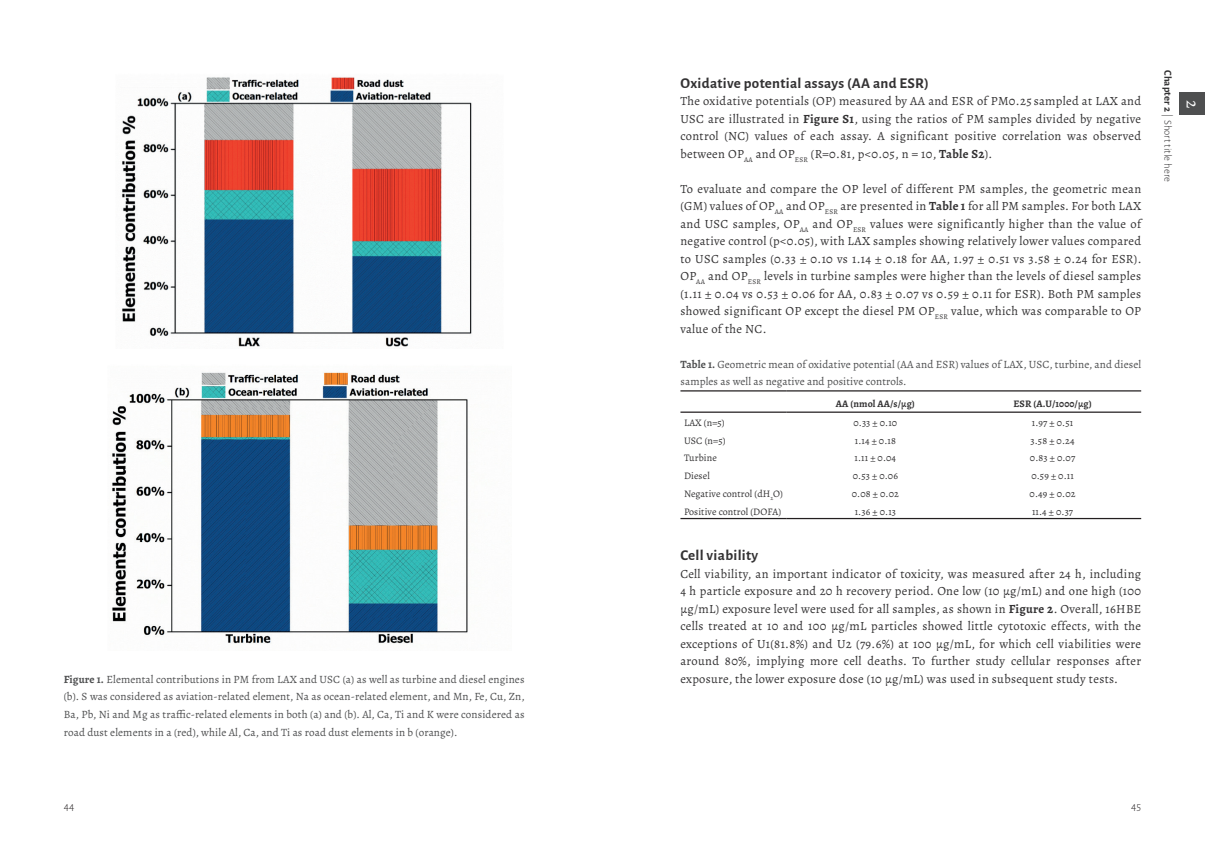
<style>
.page{position:relative;width:1205px;height:851px;background:#fff}
.page>*{position:absolute;margin:0;border:0;box-sizing:border-box;transform-origin:0 0}
.t1{font:17.5px "Alegreya";color:#fff}
.t2{font:700 15px "Alegreya Sans";letter-spacing:.02em;color:#333233}
.t3{font:12.5px/17.5px "Alegreya";letter-spacing:.025em;color:#333233;text-align:justify}
.t4{font:300 11.25px "Alegreya Sans";color:#231f20}
.t5{font:11.12px/17.5px "Alegreya";letter-spacing:.01em;color:#4e4f50;text-align:justify}
.t6{font:300 10.62px "Alegreya Sans";letter-spacing:.01em;color:#333233}
.t7{font:10px "Alegreya";letter-spacing:.01em;color:#333233}
.t8{font:700 10px "Alegreya";letter-spacing:.01em;color:#333233}
.s1{font-weight:700}
</style>
<div class="page">
<div style="left:1179px;top:93px;width:26px;height:22px;background:#4e4f50"></div>
<img style="left:122px;top:77px;width:350px;height:270px">
<img style="left:111px;top:372px;width:357px;height:272px">
<hr style="left:680px;top:390px;width:107px;height:1px;background:#231f20">
<hr style="left:787px;top:390px;width:177px;height:1px;background:#231f20">
<hr style="left:964px;top:390px;width:177px;height:1px;background:#231f20">
<hr style="left:680px;top:411px;width:107px;height:2px;background:#231f20">
<hr style="left:787px;top:411px;width:177px;height:2px;background:#231f20">
<hr style="left:964px;top:411px;width:177px;height:2px;background:#231f20">
<hr style="left:680px;top:518px;width:107px;height:1px;background:#231f20">
<hr style="left:787px;top:518px;width:177px;height:1px;background:#231f20">
<hr style="left:964px;top:518px;width:177px;height:1px;background:#231f20">
<p class="t5" style="left:64px;top:670px;width:462px"><span class="s1">Figure 1.</span> Elemental contributions in PM from LAX and USC (a) as well as turbine and diesel engines (b). S was considered as aviation-related element, Na as ocean-related element, and Mn, Fe, Cu, Zn, Ba, Pb, Ni and Mg as traffic-related elements in both (a) and (b). Al, Ca, Ti and K were considered as road dust elements in a (red), while Al, Ca, and Ti as road dust elements in b (orange).</p>
<p class="t2" style="left:680px;top:72px;width:250px">Oxidative potential assays (AA and ESR)</p>
<p class="t3" style="left:680px;top:92px;width:462px">The oxidative potentials (OP) measured by AA and ESR of PM0.25 sampled at LAX and USC are illustrated in <span class="s1">Figure S1</span>, using the ratios of PM samples divided by negative control (NC) values of each assay. A significant positive correlation was observed between OP<sub>AA</sub> and OP<sub>ESR</sub> (R=0.81, p&lt;0.05, n = 10, <span class="s1">Table S2</span>).</p>
<p class="t3" style="left:680px;top:180px;width:462px">To evaluate and compare the OP level of different PM samples, the geometric mean (GM) values of OP<sub>AA</sub> and OP<sub>ESR</sub> are presented in <span class="s1">Table 1</span> for all PM samples. For both LAX and USC samples, OP<sub>AA</sub> and OP<sub>ESR</sub> values were significantly higher than the value of negative control (p&lt;0.05), with LAX samples showing relatively lower values compared to USC samples (0.33 ± 0.10 vs 1.14 ± 0.18 for AA, 1.97 ± 0.51 vs 3.58 ± 0.24 for ESR).<br>OP<sub>AA</sub> and OP<sub>ESR</sub> levels in turbine samples were higher than the levels of diesel samples (1.11 ± 0.04 vs 0.53 ± 0.06 for AA, 0.83 ± 0.07 vs 0.59 ± 0.11 for ESR). Both PM samples showed significant OP except the diesel PM OP<sub>ESR</sub> value, which was comparable to OP value of the NC.</p>
<p class="t5" style="left:680px;top:355px;width:462px"><span class="s1">Table 1.</span> Geometric mean of oxidative potential (AA and ESR) values of LAX, USC, turbine, and diesel samples as well as negative and positive controls.</p>
<p class="t8" style="left:836px;top:396px;width:80px">AA (nmol AA/s/μg)</p>
<p class="t8" style="left:1013px;top:396px;width:80px">ESR (A.U/1000/μg)</p>
<p class="t7" style="left:684px;top:416px;width:42px">LAX (n=5)</p>
<p class="t7" style="left:853px;top:416px;width:45px">0.33 ± 0.10</p>
<p class="t7" style="left:1032px;top:416px;width:43px">1.97 ± 0.51</p>
<p class="t7" style="left:684px;top:434px;width:43px">USC (n=5)</p>
<p class="t7" style="left:855px;top:434px;width:43px">1.14 ± 0.18</p>
<p class="t7" style="left:1030px;top:434px;width:46px">3.58 ± 0.24</p>
<p class="t7" style="left:684px;top:451px;width:34px">Turbine</p>
<p class="t7" style="left:854px;top:451px;width:43px">1.11 ± 0.04</p>
<p class="t7" style="left:1030px;top:451px;width:47px">0.83 ± 0.07</p>
<p class="t7" style="left:684px;top:469px;width:27px">Diesel</p>
<p class="t7" style="left:853px;top:469px;width:47px">0.53 ± 0.06</p>
<p class="t7" style="left:1031px;top:469px;width:44px">0.59 ± 0.11</p>
<p class="t7" style="left:684px;top:487px;width:101px">Negative control (dH<sub>2</sub>O)</p>
<p class="t7" style="left:852px;top:487px;width:49px">0.08 ± 0.02</p>
<p class="t7" style="left:1029px;top:487px;width:47px">0.49 ± 0.02</p>
<p class="t7" style="left:684px;top:505px;width:99px">Positive control (DOFA)</p>
<p class="t7" style="left:855px;top:505px;width:43px">1.36 ± 0.13</p>
<p class="t7" style="left:1032px;top:505px;width:43px">11.4 ± 0.37</p>
<p class="t2" style="left:680px;top:544px;width:79px">Cell viability</p>
<p class="t3" style="left:680px;top:565px;width:462px">Cell viability, an important indicator of toxicity, was measured after 24 h, including 4 h particle exposure and 20 h recovery period. One low (10 μg/mL) and one high (100 μg/mL) exposure level were used for all samples, as shown in <span class="s1">Figure 2</span>. Overall, 16HBE cells treated at 10 and 100 μg/mL particles showed little cytotoxic effects, with the exceptions of U1(81.8%) and U2 (79.6%) at 100 μg/mL, for which cell viabilities were around 80%, implying more cell deaths. To further study cellular responses after exposure, the lower exposure dose (10 μg/mL) was used in subsequent study tests.</p>
<p class="t6" style="left:1175px;top:70px;width:113px;rotate:90deg"><span class="s1">Chapter 2</span> | Short title here</p>
<h1 class="t1" style="left:1203px;top:100px;width:10px;rotate:90deg">2</h1>
<p class="t4" style="left:64px;top:799px;width:12px">44</p>
<p class="t4" style="left:1131px;top:799px;width:11px">45</p>
</div>
